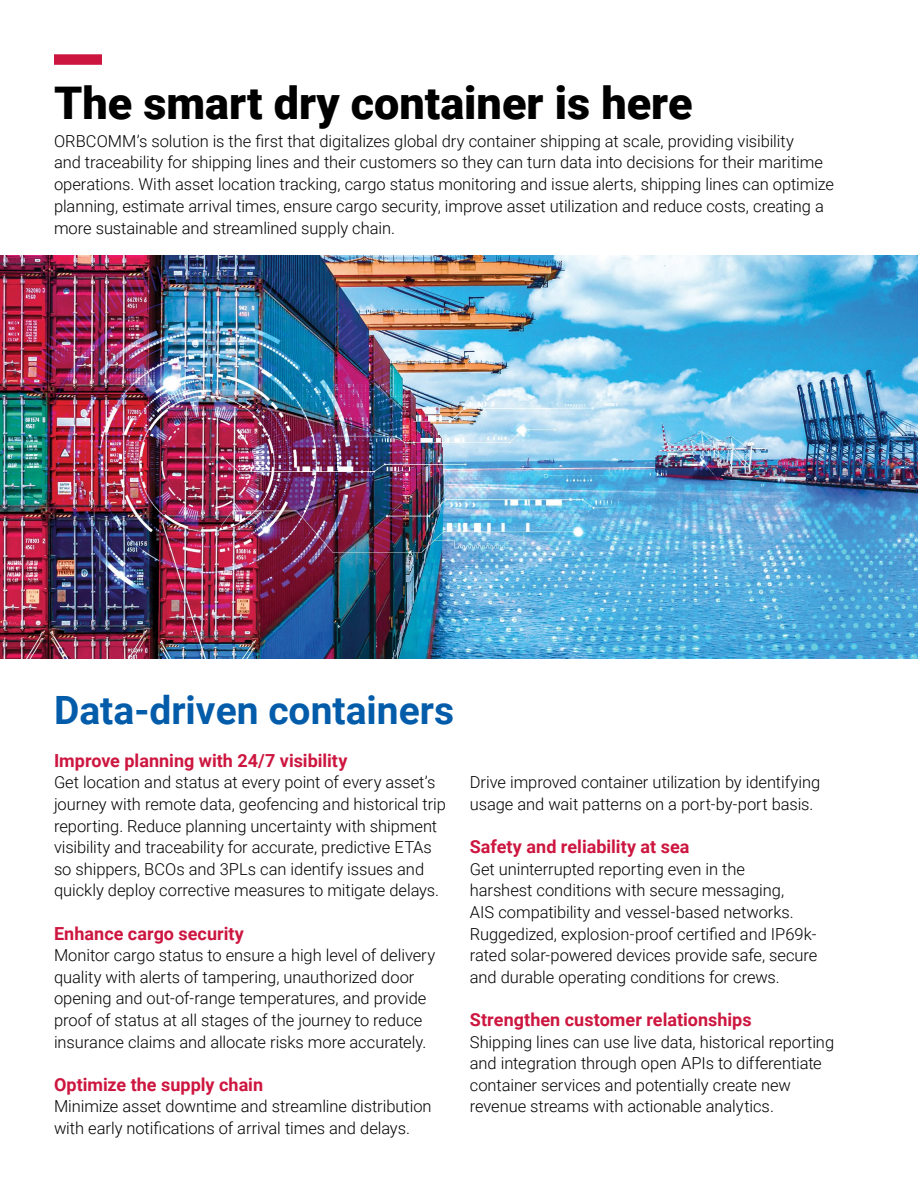
<style>
.page{position:relative;width:918px;height:1188px;background:#fff}
.page>*{position:absolute;margin:0;border:0;box-sizing:border-box;transform-origin:0 0}
.t1{font:900 45px "Roboto";color:#000}
.t2{font:700 39px "Roboto";color:#035ca9}
.t3{font:700 18px "Roboto";color:#cd163f}
.t4{font:300 16.5px/21.6px "Roboto";letter-spacing:-.005em;color:#000}
</style>
<div class="page">
<img style="left:0;top:256px;width:918px;height:403px">
<div style="left:54px;top:54px;width:48px;height:11px;background:#cd163f"></div>
<h1 class="t1" style="left:54px;top:71px;width:640px">The smart dry container is here</h1>
<p class="t4" style="left:54px;top:129px;width:781px">ORBCOMM’s solution is the first that digitalizes global dry container shipping at scale, providing visibility<br>and traceability for shipping lines and their customers so they can turn data into decisions for their maritime operations. With asset location tracking, cargo status monitoring and issue alerts, shipping lines can optimize planning, estimate arrival times, ensure cargo security, improve asset utilization and reduce costs, creating a more sustainable and streamlined supply chain.</p>
<h2 class="t2" style="left:54px;top:682px;width:402px">Data-driven containers</h2>
<p class="t3" style="left:54px;top:748px;width:295px">Improve planning with 24/7 visibility</p>
<p class="t4" style="left:54px;top:771px;width:394px">Get location and status at every point of every asset’s journey with remote data, geofencing and historical trip reporting. Reduce planning uncertainty with shipment visibility and traceability for accurate, predictive ETAs so shippers, BCOs and 3PLs can identify issues and quickly deploy corrective measures to mitigate delays.</p>
<p class="t3" style="left:54px;top:921px;width:191px">Enhance cargo security</p>
<p class="t4" style="left:54px;top:944px;width:383px">Monitor cargo status to ensure a high level of delivery quality with alerts of tampering, unauthorized door opening and out-of-range temperatures, and provide proof of status at all stages of the journey to reduce insurance claims and allocate risks more accurately.</p>
<p class="t3" style="left:54px;top:1072px;width:211px">Optimize the supply chain</p>
<p class="t4" style="left:54px;top:1095px;width:379px">Minimize asset downtime and streamline distribution with early notifications of arrival times and delays.</p>
<p class="t4" style="left:470px;top:771px;width:352px">Drive improved container utilization by identifying usage and wait patterns on a port-by-port basis.</p>
<p class="t3" style="left:470px;top:834px;width:221px">Safety and reliability at sea</p>
<p class="t4" style="left:470px;top:858px;width:349px">Get uninterrupted reporting even in the<br>harshest conditions with secure messaging,<br>AIS compatibility and vessel-based networks.<br>Ruggedized, explosion-proof certified and IP69k&shy;rated solar-powered devices provide safe, secure and durable operating conditions for crews.</p>
<p class="t3" style="left:470px;top:1007px;width:283px">Strengthen customer relationships</p>
<p class="t4" style="left:470px;top:1030px;width:366px">Shipping lines can use live data, historical reporting and integration through open APIs to differentiate container services and potentially create new revenue streams with actionable analytics.</p>
</div>
